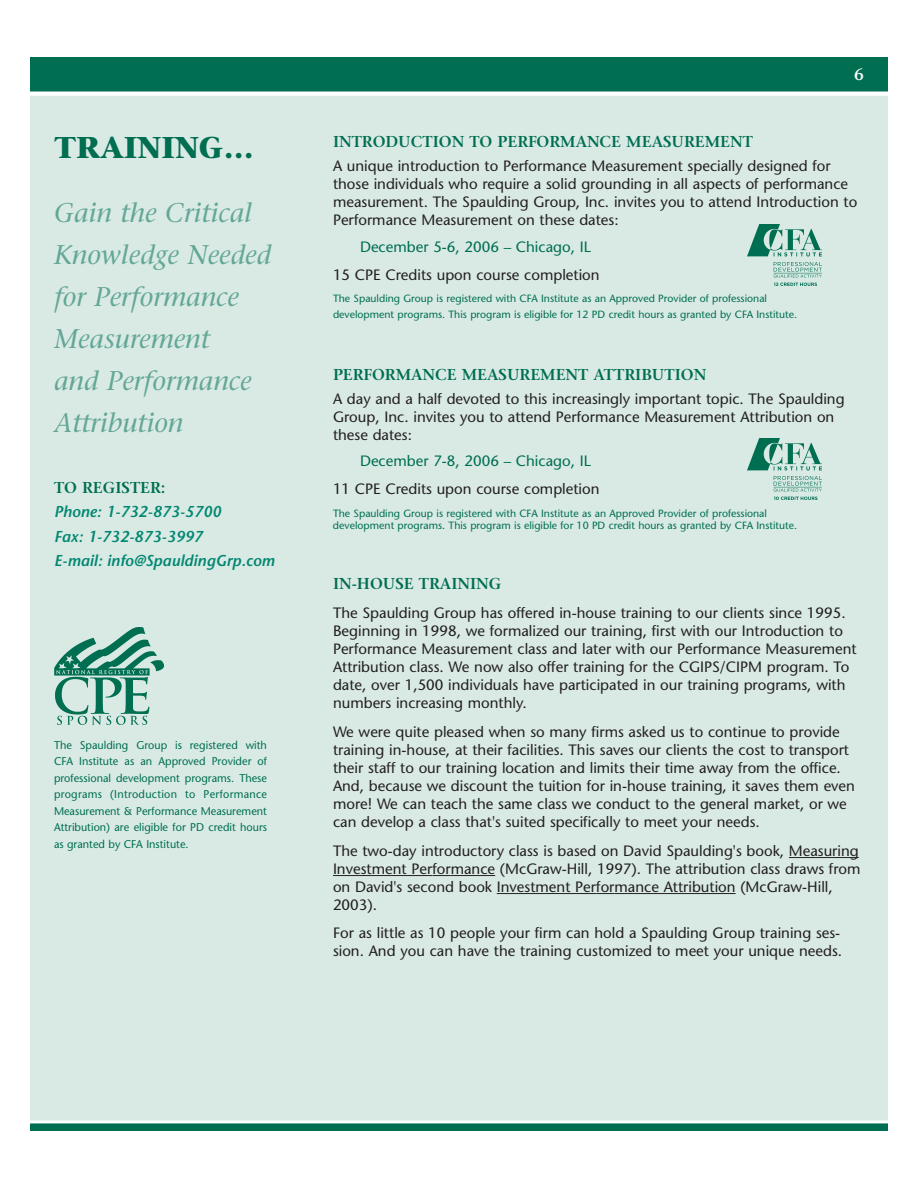
<style>
.page{position:relative;width:918px;height:1188px;background:#fff}
.page>*{position:absolute;margin:0;border:0;box-sizing:border-box;transform-origin:0 0}
.t1{font:700 30px "Stone Serif";color:#006e51}
.t2{font:italic 27px/42px "Stone Serif";color:#64a796}
.t3{font:600 16.5px "Stone Serif";color:#fff}
.t4{font:600 15.75px "Stone Serif";color:#006e51}
.t5{font:italic 600 15.75px/24.3px "Stone Sans";color:#028770}
.t6{font:15px/18px "Stone Sans";color:#231f20}
.t7{font:15px "Stone Sans";color:#006e51}
.t8{font:11.25px/16.5px "Stone Sans";color:#006e51;text-align:justify}
.t9{font:10.5px/15.9px "Stone Sans";color:#006e51}
</style>
<div class="page">
<div style="left:28px;top:94px;width:862px;height:1038px;background:#d9eae5"></div>
<hr style="left:789px;top:857px;width:70px;height:1px;background:#231f20">
<hr style="left:333px;top:875px;width:99px;height:1px;background:#231f20">
<svg style="left:432px;top:875px;width:19px;height:1px"></svg>
<hr style="left:451px;top:875px;width:44px;height:1px;background:#231f20">
<hr style="left:497px;top:893px;width:99px;height:1px;background:#231f20">
<svg style="left:596px;top:893px;width:18px;height:1px"></svg>
<hr style="left:614px;top:893px;width:122px;height:1px;background:#231f20">
<div style="left:28px;top:56px;width:862px;height:37px;background:#006e51"></div>
<div style="left:27px;top:54px;width:864px;height:40px;border:3px solid #fff"></div>
<div style="left:28px;top:1122px;width:862px;height:10px;background:#006e51"></div>
<div style="left:27px;top:1120px;width:864px;height:14px;border:3px solid #fff"></div>
<img style="left:54px;top:628px;width:109px;height:97px">
<img style="left:748px;top:225px;width:74px;height:61px">
<img style="left:748px;top:439px;width:74px;height:60px">
<h1 class="t1" style="left:54px;top:136px;width:201px">TRAINING…</h1>
<h2 class="t2" style="left:54px;top:194px;width:219px">Gain the Critical<br>Knowledge Needed for Performance<br>Measurement<br>and Performance<br>Attribution</h2>
<p class="t4" style="left:54px;top:481px;width:113px">TO REGISTER:</p>
<p class="t5" style="left:54px;top:501px;width:222px">Phone: 1-732-873-5700<br>Fax: 1-732-873-3997<br>E-mail: info@SpauldingGrp.com</p>
<p class="t8" style="left:54px;top:738px;width:215px">The Spaulding Group is registered with CFA Institute as an Approved Provider of professional development programs. These programs (Introduction to Performance Measurement &amp; Performance Measurement Attribution) are eligible for PD credit hours as granted by CFA Institute.</p>
<p class="t3" style="left:854px;top:68px;width:11px">6</p>
<p class="t4" style="left:333px;top:136px;width:421px">INTRODUCTION TO PERFORMANCE MEASUREMENT</p>
<p class="t6" style="left:333px;top:159px;width:526px">A unique introduction to Performance Measurement specially designed for those individuals who require a solid grounding in all aspects of performance measurement. The Spaulding Group, Inc. invites you to attend Introduction to Performance Measurement on these dates:</p>
<p class="t7" style="left:360px;top:241px;width:232px">December 5-6, 2006 – Chicago, IL</p>
<p class="t6" style="left:333px;top:267px;width:268px">15 CPE Credits upon course completion</p>
<p class="t9" style="left:333px;top:292px;width:466px">The Spaulding Group is registered with CFA Institute as an Approved Provider of professional development programs. This program is eligible for 12 PD credit hours as granted by CFA Institute.</p>
<p class="t4" style="left:333px;top:368px;width:375px">PERFORMANCE MEASUREMENT ATTRIBUTION</p>
<p class="t6" style="left:333px;top:391px;width:513px">A day and a half devoted to this increasingly important topic. The Spaulding<br>Group, Inc. invites you to attend Performance Measurement Attribution on these dates:</p>
<p class="t7" style="left:360px;top:455px;width:232px">December 7-8, 2006 – Chicago, IL</p>
<p class="t6" style="left:333px;top:482px;width:268px">11 CPE Credits upon course completion</p>
<p class="t9" style="left:333px;top:508px;width:466px;line-height:12.6px">The Spaulding Group is registered with CFA Institute as an Approved Provider of professional development programs. This program is eligible for 10 PD credit hours as granted by CFA Institute.</p>
<p class="t4" style="left:333px;top:577px;width:170px">IN-HOUSE TRAINING</p>
<p class="t6" style="left:333px;top:605px;width:525px">The Spaulding Group has offered in-house training to our clients since 1995.<br>Beginning in 1998, we formalized our training, first with our Introduction to Performance Measurement class and later with our Performance Measurement Attribution class. We now also offer training for the CGIPS/CIPM program. To date, over 1,500 individuals have participated in our training programs, with numbers increasing monthly.</p>
<p class="t6" style="left:333px;top:724px;width:524px">We were quite pleased when so many firms asked us to continue to provide training in-house, at their facilities. This saves our clients the cost to transport their staff to our training location and limits their time away from the office.<br>And, because we discount the tuition for in-house training, it saves them even more! We can teach the same class we conduct to the general market, or we can develop a class that's suited specifically to meet your needs.</p>
<p class="t6" style="left:333px;top:843px;width:529px">The two-day introductory class is based on David Spaulding's book, Measuring Investment Performance (McGraw-Hill, 1997). The attribution class draws from on David's second book Investment Performance Attribution (McGraw-Hill, 2003).</p>
<p class="t6" style="left:333px;top:926px;width:511px">For as little as 10 people your firm can hold a Spaulding Group training ses&shy;sion. And you can have the training customized to meet your unique needs.</p>
</div>
